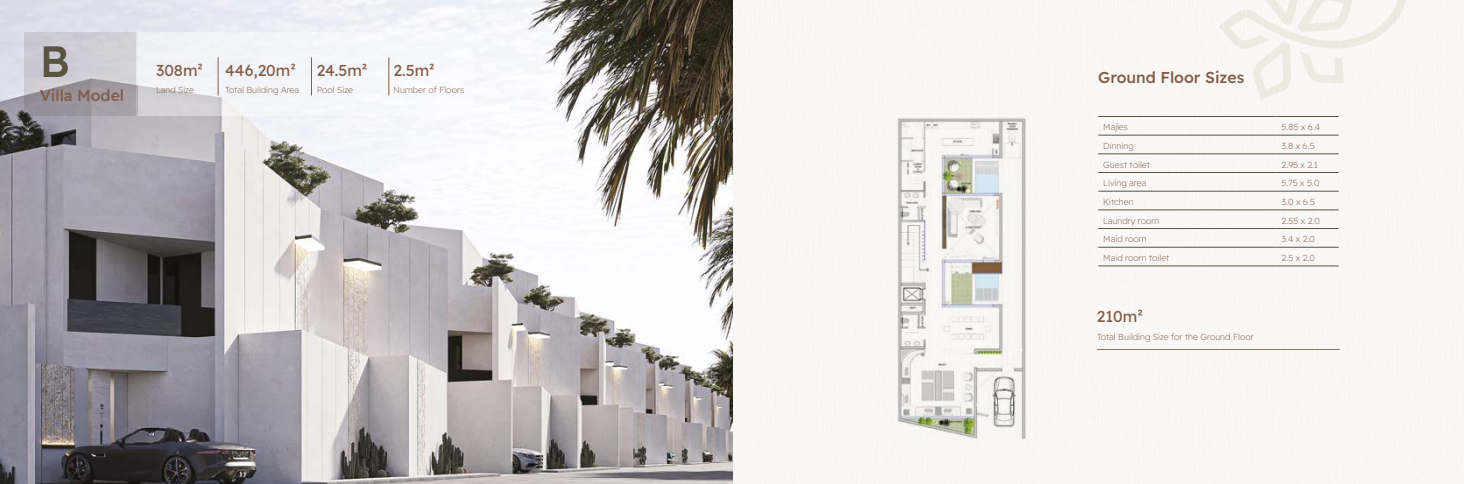
<style>
.page{position:relative;width:1464px;height:484px;background:#fff}
.page>*{position:absolute;margin:0;border:0;box-sizing:border-box;transform-origin:0 0}
.t1{font:43.75px "Readex Pro";color:#595440}
.t2{font:15.75px "Readex Pro";color:#825c47}
.t3{font:8.75px "Readex Pro";color:#825c47}
</style>
<div class="page">
<div style="left:732px;top:0;width:731px;height:484px;background:#f8f6f1"></div>
<img style="left:0;top:0;width:732px;height:484px">
<svg style="left:1219px;top:0;width:187px;height:100px"></svg>
<hr style="left:1098px;top:116px;width:178px;height:1px;background:#595440">
<hr style="left:1276px;top:116px;width:62px;height:1px;background:#595440">
<hr style="left:1098px;top:135px;width:178px;height:1px;background:#595440">
<hr style="left:1276px;top:135px;width:62px;height:1px;background:#595440">
<hr style="left:1098px;top:154px;width:178px;height:1px;background:#595440">
<hr style="left:1276px;top:154px;width:62px;height:1px;background:#595440">
<hr style="left:1098px;top:172px;width:178px;height:1px;background:#595440">
<hr style="left:1276px;top:172px;width:62px;height:1px;background:#595440">
<hr style="left:1098px;top:191px;width:178px;height:1px;background:#595440">
<hr style="left:1276px;top:191px;width:62px;height:1px;background:#595440">
<hr style="left:1098px;top:210px;width:178px;height:1px;background:#595440">
<hr style="left:1276px;top:210px;width:62px;height:1px;background:#595440">
<hr style="left:1098px;top:228px;width:178px;height:1px;background:#595440">
<hr style="left:1276px;top:228px;width:62px;height:1px;background:#595440">
<hr style="left:1098px;top:247px;width:178px;height:1px;background:#595440">
<hr style="left:1276px;top:247px;width:62px;height:1px;background:#595440">
<hr style="left:1098px;top:266px;width:178px;height:1px;background:#595440">
<hr style="left:1276px;top:266px;width:62px;height:1px;background:#595440">
<img style="left:897px;top:118px;width:129px;height:321px">
<svg style="left:25px;top:32px;width:111px;height:84px;fill:#cacad3"></svg>
<svg style="left:138px;top:32px;width:336px;height:84px;fill:#f4f6fa"></svg>
<hr style="left:311px;top:57px;width:1px;height:38px;background:#825c47">
<hr style="left:218px;top:57px;width:1px;height:38px;background:#825c47">
<hr style="left:388px;top:57px;width:1px;height:38px;background:#825c47">
<hr style="left:1097px;top:349px;width:242px;height:1px;background:#825c47">
<h1 class="t1" style="left:40px;top:36px;width:32px">B</h1>
<h2 class="t2" style="left:40px;top:86px;width:86px">Villa Model</h2>
<p class="t3" style="left:393px;top:85px;width:72px">Number of Floors</p>
<h2 class="t2" style="left:156px;top:62px;width:48px">308m²</h2>
<h2 class="t2" style="left:225px;top:62px;width:72px">446,20m²</h2>
<h2 class="t2" style="left:317px;top:62px;width:52px">24.5m²</h2>
<h2 class="t2" style="left:393px;top:62px;width:43px">2.5m²</h2>
<p class="t3" style="left:156px;top:85px;width:39px">Land Size</p>
<p class="t3" style="left:225px;top:85px;width:75px">Total Building Area</p>
<p class="t3" style="left:317px;top:85px;width:38px">Pool Size</p>
<h2 class="t2" style="left:1098px;top:68px;width:147px">Ground Floor Sizes</h2>
<p class="t3" style="left:1103px;top:122px;width:26px">Majles</p>
<p class="t3" style="left:1281px;top:122px;width:40px">5.85 x 6.4</p>
<p class="t3" style="left:1103px;top:141px;width:32px">Dinning</p>
<p class="t3" style="left:1281px;top:141px;width:35px">3.8 x 6.5</p>
<p class="t3" style="left:1103px;top:159px;width:48px">Guest toilet</p>
<p class="t3" style="left:1281px;top:159px;width:38px">2.95 x 2.1</p>
<p class="t3" style="left:1103px;top:178px;width:45px">Living area</p>
<p class="t3" style="left:1281px;top:178px;width:39px">5.75 x 5.0</p>
<p class="t3" style="left:1103px;top:197px;width:32px">Kitchen</p>
<p class="t3" style="left:1281px;top:197px;width:35px">3.0 x 6.5</p>
<p class="t3" style="left:1103px;top:215px;width:57px">Laundry room</p>
<p class="t3" style="left:1281px;top:215px;width:40px">2.55 x 2.0</p>
<p class="t3" style="left:1103px;top:234px;width:45px">Maid room</p>
<p class="t3" style="left:1281px;top:234px;width:35px">3.4 x 2.0</p>
<p class="t3" style="left:1103px;top:253px;width:68px">Maid room toilet</p>
<p class="t3" style="left:1281px;top:253px;width:35px">2.5 x 2.0</p>
<h2 class="t2" style="left:1096px;top:307px;width:48px">210m²</h2>
<p class="t3" style="left:1097px;top:331px;width:158px">Total Building Size for the Ground Floor</p>
</div>
